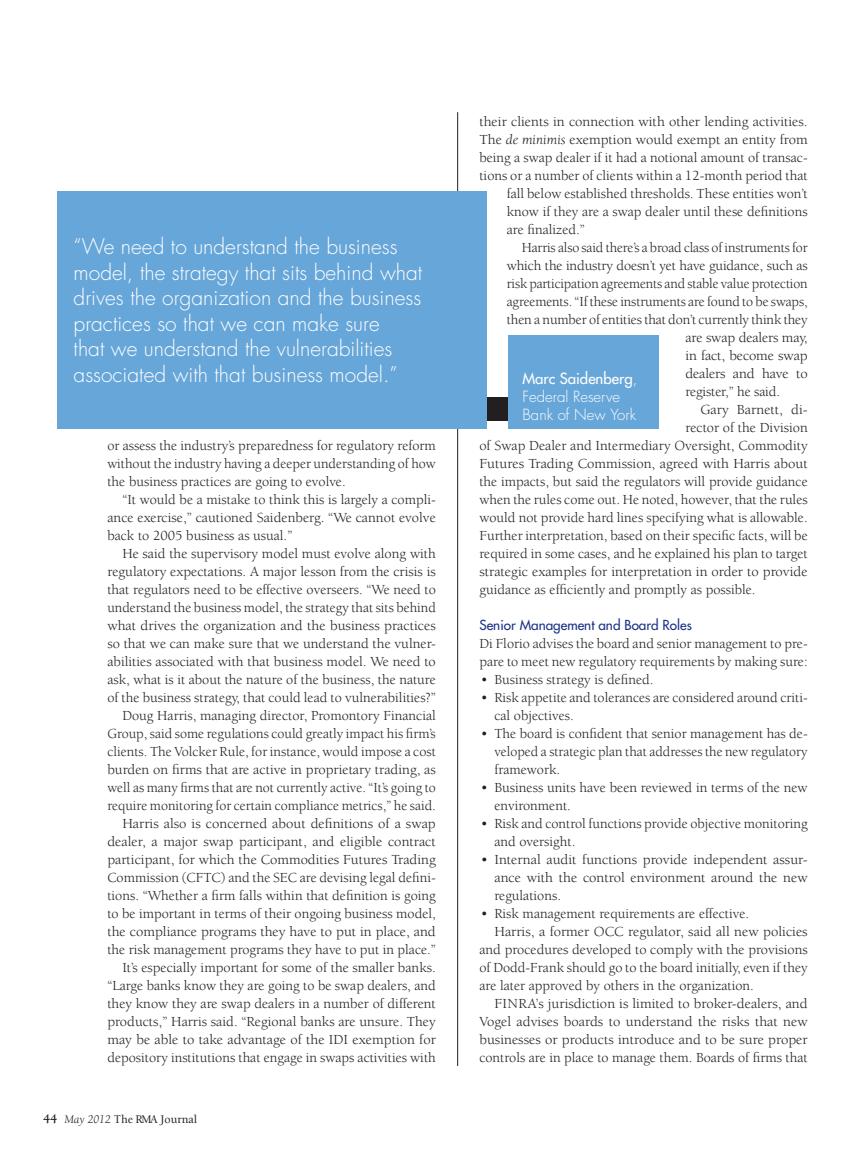
<style>
.page{position:relative;width:864px;height:1175px;background:#fff}
.page>*{position:absolute;margin:0;border:0;box-sizing:border-box;transform-origin:0 0}
.calls_outs{font:300 21px/25.5px "Futura";color:#fff}
.calls_outs-2{font:300 15px/18px "Futura";color:#fff}
.calls_outs-3{font:15px "Futura";color:#fff}
.Body_text{font:14.25px/18px "Berkeley";color:#231f20;text-align:justify}
.bullet{font:14.25px/18px "Berkeley";color:#231f20}
.First_paragraph{font:14.25px/18px "Berkeley";color:#231f20}
.Sub_heads{font:13.5px "Futura";color:#1d3388}
.t1{font:700 13.5px "Berkeley";color:#231f20}
.t2{font:500 12px "Berkeley";color:#231f20}
.s1{font-weight:400;font-style:italic}
.s2{font-style:italic}
.s3{font-weight:300}
</style>
<div class="page">
<div style="left:487px;top:397px;width:35px;height:23px;background:#231f20"></div>
<hr style="left:457px;top:112px;width:1px;height:954px;background:#231f20">
<div style="left:57px;top:192px;width:430px;height:237px;background:#67a6d9"></div>
<div style="left:508px;top:335px;width:150px;height:94px;background:#67a6d9"></div>
<p class="calls_outs" style="left:74px;top:234px;width:350px">“We need to understand the business model, the strategy that sits behind what drives the organization and the business practices so that we can make sure<br>that we understand the vulnerabilities associated with that business model.”</p>
<p class="Body_text" style="left:107px;top:437px;width:330px">or assess the industry’s preparedness for regulatory reform without the industry having a deeper understanding of how the business practices are going to evolve.</p>
<p class="Body_text" style="left:107px;top:491px;width:330px;text-indent:15px">“It would be a mistake to think this is largely a compli&shy;ance exercise,” cautioned Saidenberg. “We cannot evolve back to 2005 business as usual.”</p>
<p class="Body_text" style="left:107px;top:545px;width:330px;text-indent:15px">He said the supervisory model must evolve along with regulatory expectations. A major lesson from the crisis is that regulators need to be effective overseers. “We need to understand the business model, the strategy that sits behind what drives the organization and the business practices so that we can make sure that we understand the vulner&shy;abilities associated with that business model. We need to ask, what is it about the nature of the business, the nature of the business strategy, that could lead to vulnerabilities?”</p>
<p class="Body_text" style="left:107px;top:707px;width:330px;text-indent:15px">Doug Harris, managing director, Promontory Financial Group, said some regulations could greatly impact his firm’s clients. The Volcker Rule, for instance, would impose a cost burden on firms that are active in proprietary trading, as well as many firms that are not currently active. “It’s going to require monitoring for certain compliance metrics,” he said.</p>
<p class="Body_text" style="left:107px;top:815px;width:330px;text-indent:15px">Harris also is concerned about definitions of a swap dealer, a major swap participant, and eligible contract participant, for which the Commodities Futures Trading Commission (CFTC) and the SEC are devising legal defini&shy;tions. “Whether a firm falls within that definition is going to be important in terms of their ongoing business model, the compliance programs they have to put in place, and the risk management programs they have to put in place.”</p>
<p class="Body_text" style="left:107px;top:959px;width:330px;text-indent:15px">It’s especially important for some of the smaller banks. “Large banks know they are going to be swap dealers, and they know they are swap dealers in a number of different products,” Harris said. “Regional banks are unsure. They may be able to take advantage of the IDI exemption for depository institutions that engage in swaps activities with</p>
<p class="t1" style="left:43px;top:1111px;width:16px">44</p>
<p class="t2" style="left:64px;top:1113px;width:134px"><span class="s1">May 2012</span> The RMA Journal</p>
<p class="Body_text" style="left:479px;top:113px;width:330px">their clients in connection with other lending activities.</p>
<p class="Body_text" style="left:479px;top:131px;width:330px">The <span class="s2">de minimis</span> exemption would exempt an entity from</p>
<p class="Body_text" style="left:479px;top:149px;width:330px">being a swap dealer if it had a notional amount of transac-</p>
<p class="Body_text" style="left:479px;top:167px;width:330px">tions or a number of clients within a 12-month period that</p>
<p class="Body_text" style="left:507px;top:185px;width:302px">fall below established thresholds. These entities won’t</p>
<p class="Body_text" style="left:507px;top:203px;width:302px">know if they are a swap dealer until these definitions</p>
<p class="Body_text" style="left:507px;top:221px;width:79px">are finalized.”</p>
<p class="Body_text" style="left:522px;top:239px;width:287px">Harris also said there’s a broad class of instruments for</p>
<p class="Body_text" style="left:507px;top:257px;width:302px">which the industry doesn’t yet have guidance, such as</p>
<p class="Body_text" style="left:507px;top:275px;width:302px">risk participation agreements and stable value protection</p>
<p class="Body_text" style="left:507px;top:293px;width:302px">agreements. “If these instruments are found to be swaps,</p>
<p class="Body_text" style="left:507px;top:311px;width:302px">then a number of entities that don’t currently think they</p>
<p class="Body_text" style="left:685px;top:329px;width:124px">are swap dealers may,</p>
<p class="Body_text" style="left:685px;top:347px;width:124px">in fact, become swap</p>
<p class="Body_text" style="left:685px;top:365px;width:124px">dealers and have to</p>
<p class="Body_text" style="left:685px;top:383px;width:96px">register,” he said.</p>
<p class="Body_text" style="left:700px;top:401px;width:109px">Gary Barnett, di-</p>
<p class="Body_text" style="left:685px;top:419px;width:124px">rector of the Division</p>
<p class="Body_text" style="left:479px;top:437px;width:330px">of Swap Dealer and Intermediary Oversight, Commodity</p>
<p class="Body_text" style="left:479px;top:455px;width:330px">Futures Trading Commission, agreed with Harris about</p>
<p class="Body_text" style="left:479px;top:473px;width:330px">the impacts, but said the regulators will provide guidance</p>
<p class="Body_text" style="left:479px;top:491px;width:330px">when the rules come out. He noted, however, that the rules</p>
<p class="Body_text" style="left:479px;top:509px;width:330px">would not provide hard lines specifying what is allowable.</p>
<p class="Body_text" style="left:479px;top:527px;width:330px">Further interpretation, based on their specific facts, will be</p>
<p class="Body_text" style="left:479px;top:545px;width:330px">required in some cases, and he explained his plan to target</p>
<p class="Body_text" style="left:479px;top:563px;width:330px">strategic examples for interpretation in order to provide</p>
<p class="Body_text" style="left:479px;top:581px;width:278px">guidance as efficiently and promptly as possible.</p>
<p class="Sub_heads" style="left:479px;top:617px;width:214px">Senior Management and Board Roles</p>
<p class="First_paragraph" style="left:479px;top:635px;width:330px">Di Florio advises the board and senior management to pre&shy;pare to meet new regulatory requirements by making sure:</p>
<p class="bullet" style="left:481px;top:671px;width:174px">• Business strategy is defined.</p>
<p class="bullet" style="left:494px;top:689px;width:315px;text-indent:-14px">• Risk appetite and tolerances are considered around criti&shy;cal objectives.</p>
<p class="bullet" style="left:494px;top:725px;width:315px;text-align:justify;text-indent:-14px">• The board is confident that senior management has de&shy;veloped a strategic plan that addresses the new regulatory framework.</p>
<p class="bullet" style="left:494px;top:779px;width:315px;text-indent:-14px">• Business units have been reviewed in terms of the new environment.</p>
<p class="bullet" style="left:494px;top:815px;width:315px;text-indent:-14px">• Risk and control functions provide objective monitoring and oversight.</p>
<p class="bullet" style="left:494px;top:851px;width:315px;text-align:justify;text-indent:-14px">• Internal audit functions provide independent assur&shy;ance with the control environment around the new regulations.</p>
<p class="bullet" style="left:481px;top:905px;width:270px">• Risk management requirements are effective.</p>
<p class="Body_text" style="left:479px;top:923px;width:330px;text-indent:15px">Harris, a former OCC regulator, said all new policies and procedures developed to comply with the provisions of Dodd-Frank should go to the board initially, even if they are later approved by others in the organization.</p>
<p class="Body_text" style="left:479px;top:995px;width:330px;text-indent:15px">FINRA’s jurisdiction is limited to broker-dealers, and Vogel advises boards to understand the risks that new businesses or products introduce and to be sure proper controls are in place to manage them. Boards of firms that</p>
<p class="calls_outs-3" style="left:522px;top:369px;width:116px">Marc Saidenberg<span class="s3">,</span></p>
<p class="calls_outs-2" style="left:522px;top:388px;width:115px">Federal Reserve<br>Bank of New York</p>
</div>
